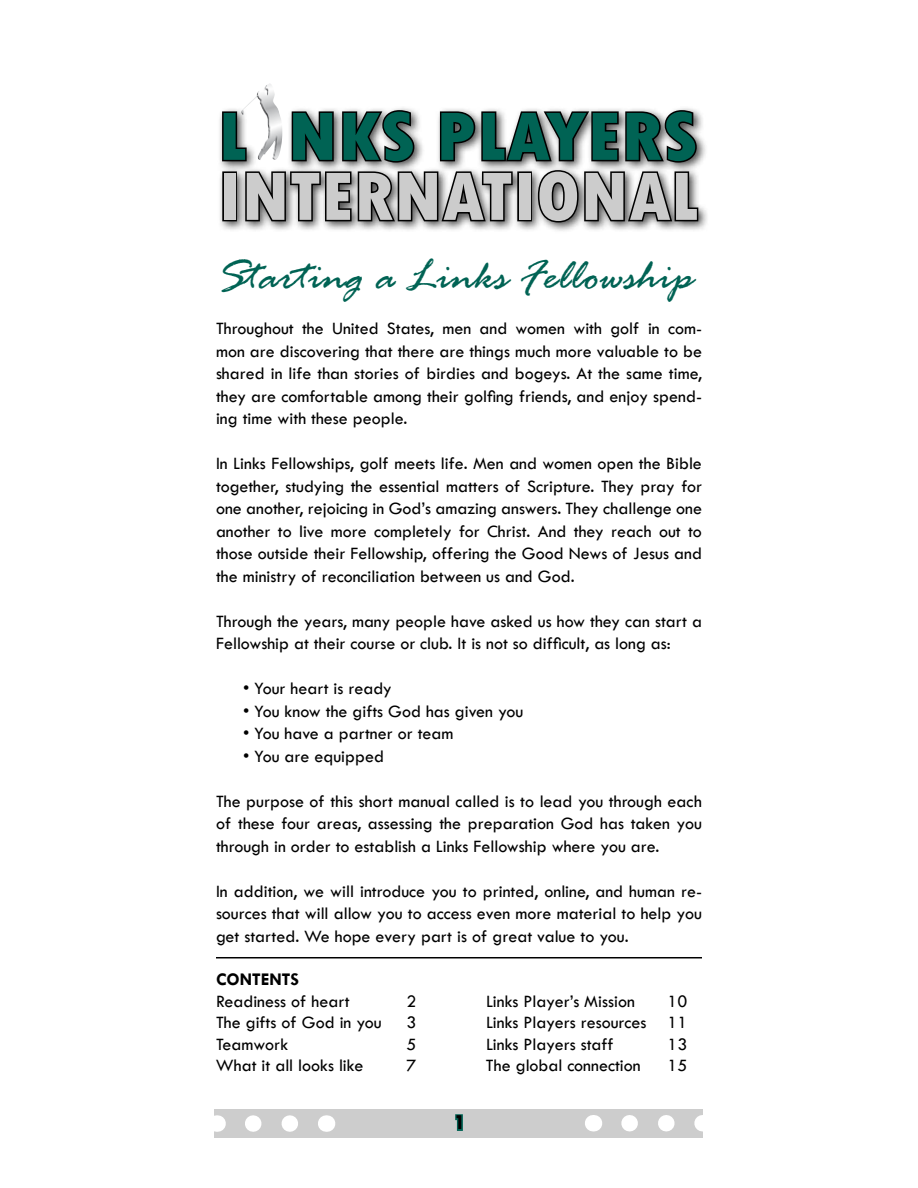
<style>
.page{position:relative;width:918px;height:1188px;background:#fff}
.page>*{position:absolute;margin:0;border:0;box-sizing:border-box;transform-origin:0 0}
.t1{font:800 condensed 72px "Tw Cen";color:#ccc;scale:1.09 1}
.t2{font:800 condensed 72px "Tw Cen";color:#006354;scale:1.13 1}
.t3{font:italic 45px "Rage";color:#006354;scale:1.04 1}
.t4{font:800 condensed 21px "Tw Cen";color:#000}
.t5{font:18px/22.5px "Tw Cen";color:#000;text-align:justify}
.t6{font:700 18px "Tw Cen";color:#000}
</style>
<div class="page">
<div style="left:217px;top:106px;width:492px;height:127px;background:#000;opacity:.7"></div>
<svg style="left:221px;top:109px;width:479px;height:115px;background:#767676"></svg>
<img style="left:241px;top:83px;width:41px;height:77px">
<hr style="left:216px;top:957px;width:486px;height:1px;background:#000">
<svg style="left:214px;top:1109px;width:489px;height:28px;background:#d0d0d0"></svg>
<svg style="left:454px;top:1113px;width:10px;height:19px"></svg>
<svg style="left:253px;top:1115px;width:55px;height:17px"></svg>
<svg style="left:217px;top:1115px;width:1px;height:17px"></svg>
<svg style="left:326px;top:1115px;width:1px;height:17px"></svg>
<svg style="left:630px;top:1115px;width:54px;height:16px"></svg>
<svg style="left:593px;top:1115px;width:1px;height:16px"></svg>
<h1 class="t2" style="left:218px;top:94px;width:426px">L NKS PLAYERS</h1>
<h1 class="t1" style="left:218px;top:154px;width:443px">INTERNATIONAL</h1>
<h2 class="t3" style="left:216px;top:252px;width:460px">Starting a Links Fellowship</h2>
<p class="t5" style="left:216px;top:317px;width:488px">Throughout the United States, men and women with golf in com&shy;mon are discovering that there are things much more valuable to be shared in life than stories of birdies and bogeys. At the same time, they are comfortable among their golfing friends, and enjoy spend&shy;ing time with these people.</p>
<p class="t5" style="left:216px;top:452px;width:488px">In Links Fellowships, golf meets life. Men and women open the Bible together, studying the essential matters of Scripture. They pray for one another, rejoicing in God’s amazing answers. They challenge one another to live more completely for Christ. And they reach out to those outside their Fellowship, offering the Good News of Jesus and the ministry of reconciliation between us and God.</p>
<p class="t5" style="left:216px;top:610px;width:488px">Through the years, many people have asked us how they can start a<br>Fellowship at their course or club. It is not so difficult, as long as:</p>
<p class="t5" style="left:243px;top:677px;width:150px">• Your heart is ready</p>
<p class="t5" style="left:243px;top:700px;width:282px">• You know the gifts God has given you</p>
<p class="t5" style="left:243px;top:722px;width:212px">• You have a partner or team</p>
<p class="t5" style="left:243px;top:745px;width:143px">• You are equipped</p>
<p class="t5" style="left:216px;top:790px;width:487px">The purpose of this short manual called is to lead you through each of these four areas, assessing the preparation God has taken you through in order to establish a Links Fellowship where you are.</p>
<p class="t5" style="left:216px;top:880px;width:488px">In addition, we will introduce you to printed, online, and human re&shy;sources that will allow you to access even more material to help you get started. We hope every part is of great value to you.</p>
<p class="t6" style="left:216px;top:968px;width:85px">CONTENTS</p>
<p class="t5" style="left:216px;top:990px;width:135px">Readiness of heart</p>
<p class="t5" style="left:406px;top:990px;width:11px">2</p>
<p class="t5" style="left:486px;top:990px;width:150px">Links Player’s Mission</p>
<p class="t5" style="left:667px;top:990px;width:21px">10</p>
<p class="t5" style="left:216px;top:1011px;width:167px">The gifts of God in you</p>
<p class="t5" style="left:406px;top:1011px;width:11px">3</p>
<p class="t5" style="left:486px;top:1011px;width:203px">Links Players resources 11</p>
<p class="t5" style="left:216px;top:1033px;width:74px">Teamwork</p>
<p class="t5" style="left:406px;top:1033px;width:11px">5</p>
<p class="t5" style="left:486px;top:1033px;width:129px">Links Players staff</p>
<p class="t5" style="left:667px;top:1033px;width:21px">13</p>
<p class="t5" style="left:216px;top:1054px;width:149px">What it all looks like</p>
<p class="t5" style="left:406px;top:1054px;width:11px">7</p>
<p class="t5" style="left:486px;top:1054px;width:156px">The global connection</p>
<p class="t5" style="left:667px;top:1054px;width:21px">15</p>
<p class="t4" style="left:454px;top:1110px;width:12px">1</p>
</div>
